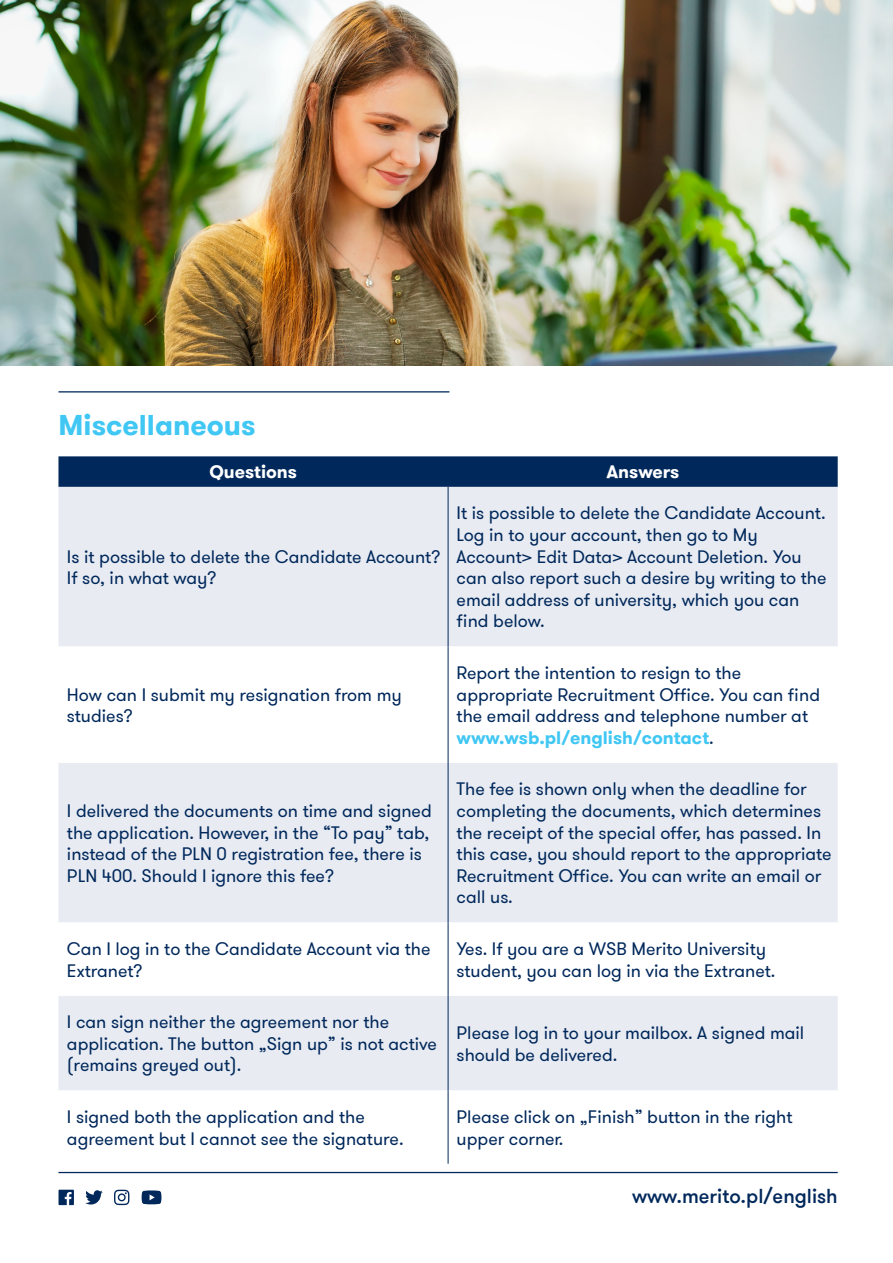
<style>
.page{position:relative;width:893px;height:1263px;background:#fff}
.page>*{position:absolute;margin:0;border:0;box-sizing:border-box;transform-origin:0 0}
.t1{font:700 28.5px "GT Walsheim Pro";color:#40c7f4}
.t2{font:500 20.1px "GT Walsheim Pro";color:#00285b}
.t3{font:18px/21.6px "GT Walsheim Pro";color:#00285b}
.t4{font:700 18px "GT Walsheim Pro";color:#fff}
.s1{font-weight:700;color:#40c7f4}
</style>
<div class="page">
<img style="left:0;top:0;width:893px;height:366px">
<hr style="left:58px;top:1172px;width:780px;height:1px;background:#00285b">
<svg style="left:114px;top:1190px;width:15px;height:15px"></svg>
<svg style="left:85px;top:1190px;width:18px;height:14px"></svg>
<svg style="left:59px;top:1190px;width:15px;height:15px"></svg>
<svg style="left:142px;top:1190px;width:19px;height:14px"></svg>
<hr style="left:58px;top:391px;width:391px;height:1px;background:#00285b">
<svg style="left:58px;top:456px;width:780px;height:31px;background:#052c5e"></svg>
<div style="left:58px;top:487px;width:780px;height:159px;background:#e8ebf2"></div>
<svg style="left:58px;top:646px;width:780px;height:518px"></svg>
<hr style="left:448px;top:487px;width:1px;height:159px;background:#00285b">
<hr style="left:448px;top:646px;width:1px;height:117px;background:#00285b">
<hr style="left:448px;top:763px;width:1px;height:159px;background:#00285b">
<hr style="left:448px;top:922px;width:1px;height:74px;background:#00285b">
<hr style="left:448px;top:996px;width:1px;height:94px;background:#00285b">
<hr style="left:448px;top:1090px;width:1px;height:74px;background:#00285b">
<h1 class="t1" style="left:59px;top:407px;width:199px">Miscellaneous</h1>
<p class="t4" style="left:209px;top:460px;width:89px">Questions</p>
<p class="t4" style="left:606px;top:460px;width:74px">Answers</p>
<p class="t3" style="left:67px;top:546px;width:375px">Is it possible to delete the Candidate Account?<br>If so, in what way?</p>
<p class="t3" style="left:67px;top:684px;width:336px">How can I submit my resignation from my studies?</p>
<p class="t3" style="left:67px;top:800px;width:366px">I delivered the documents on time and signed the application. However, in the “To pay” tab, instead of the PLN 0 registration fee, there is PLN 400. Should I ignore this fee?</p>
<p class="t3" style="left:457px;top:503px;width:371px">It is possible to delete the Candidate Account.<br>Log in to your account, then go to My Account&gt; Edit Data&gt; Account Deletion. You can also report such a desire by writing to the email address of university, which you can find below.</p>
<p class="t3" style="left:457px;top:662px;width:365px">Report the intention to resign to the appropriate Recruitment Office. You can find the email address and telephone number at <span class="s1">www.wsb.pl/english/contact</span>.</p>
<p class="t3" style="left:457px;top:779px;width:377px">The fee is shown only when the deadline for completing the documents, which determines the receipt of the special offer, has passed. In this case, you should report to the appropriate Recruitment Office. You can write an email or call us.</p>
<p class="t3" style="left:67px;top:938px;width:365px">Can I log in to the Candidate Account via the<br>Extranet?</p>
<p class="t3" style="left:457px;top:938px;width:320px">Yes. If you are a WSB Merito University student, you can log in via the Extranet.</p>
<p class="t3" style="left:67px;top:1011px;width:371px">I can sign neither the agreement nor the application. The button „Sign up” is not active (remains greyed out).</p>
<p class="t3" style="left:457px;top:1022px;width:349px">Please log in to your mailbox. A signed mail should be delivered.</p>
<p class="t3" style="left:67px;top:1106px;width:338px">I signed both the application and the agreement but I cannot see the signature.</p>
<p class="t3" style="left:457px;top:1106px;width:337px">Please click on „Finish” button in the right upper corner.</p>
<p class="t2" style="left:632px;top:1183px;width:207px">www.merito.pl/english</p>
</div>
